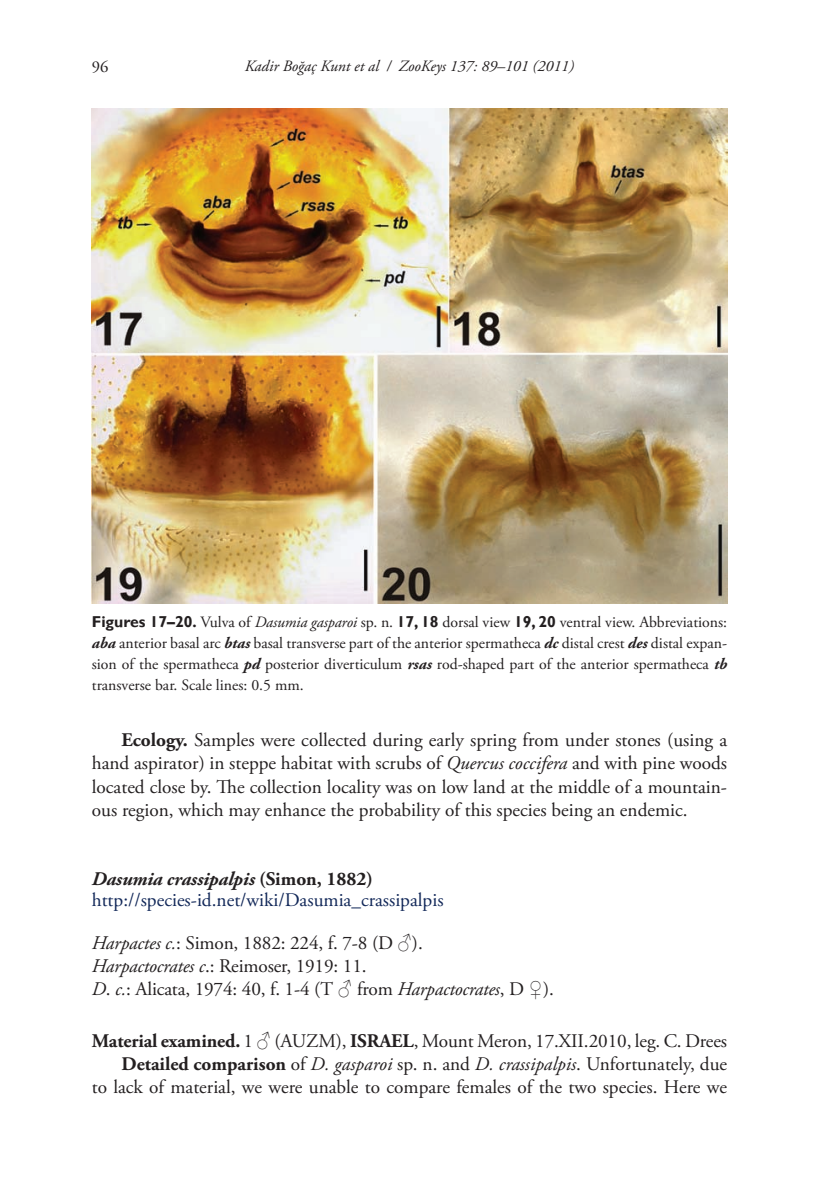
<style>
.page{position:relative;width:819px;height:1191px;background:#fff}
.page>*{position:absolute;margin:0;border:0;box-sizing:border-box;transform-origin:0 0}
.t1{font:19.25px/23.1px "Adobe Garamond Pro";color:#231f20;text-align:justify}
.t2{font:19.25px/21px "Adobe Garamond Pro";color:#122859}
.t3{font:16.62px "Adobe Garamond Pro";color:#231f20}
.t4{font:15.75px/21px "Adobe Garamond Pro";color:#231f20;text-align:justify}
.t5{font:italic 15.75px "Adobe Garamond Pro";color:#231f20}
.s1{font-family:"Gill Sans";font-weight:700}
.s2{font-style:italic}
.s3{font-weight:700;font-style:italic}
.s4{font-weight:700}
.s5{font-weight:700;font-style:italic;color:#231f20}
.s6{font-weight:700;color:#231f20}
.s7{font-family:"Garamond"}
</style>
<div class="page">
<img style="left:92px;top:108px;width:635px;height:495px">
<p class="t3" style="left:92px;top:56px;width:18px">96</p>
<p class="t5" style="left:245px;top:57px;width:331px">Kadir Boğaç Kunt et al / ZooKeys 137: 89–101 (2011)</p>
<p class="t4" style="left:92px;top:612px;width:636px"><span class="s1">Figures 17–20.</span> Vulva of <span class="s2">Dasumia gasparoi</span> sp. n. <span class="s1">17, 18</span> dorsal view <span class="s1">19, 20</span> ventral view. Abbreviations: <span class="s3">aba</span> anterior basal arc <span class="s3">btas</span> basal transverse part of the anterior spermatheca <span class="s3">dc</span> distal crest <span class="s3">des</span> distal expan&shy;sion of the spermatheca <span class="s3">pd</span> posterior diverticulum <span class="s3">rsas</span> rod-shaped part of the anterior spermatheca <span class="s3">tb </span>transverse bar. Scale lines: 0.5 mm.</p>
<p class="t1" style="left:92px;top:729px;width:636px;text-indent:30px"><span class="s4">Ecology.</span> Samples were collected during early spring from under stones (using a hand aspirator) in steppe habitat with scrubs of <span class="s2">Quercus coccifera</span> and with pine woods located close by. The collection locality was on low land at the middle of a mountain&shy;ous region, which may enhance the probability of this species being an endemic.</p>
<p class="t2" style="left:92px;top:869px;width:353px"><span class="s5">Dasumia crassipalpis</span> <span class="s6">(Simon, 1882) </span>http://species-id.net/wiki/Dasumia_crassipalpis</p>
<p class="t1" style="left:92px;top:932px;width:463px;text-align:left"><span class="s2">Harpactes c.</span>: Simon, 1882: 224, f. 7-8 (D <span class="s7">♂</span>).<br><span class="s2">Harpactocrates c</span>.: Reimoser, 1919: 11.<br><span class="s2">D</span>. <span class="s2">c.</span>: Alicata, 1974: 40, f. 1-4 (T <span class="s7">♂</span> from <span class="s2">Harpactocrates</span>, D <span class="s7">♀</span>).</p>
<p class="t1" style="left:92px;top:1029px;width:636px;text-align:right"><span class="s4">Material examined.</span> 1 <span class="s7">♂</span> (AUZM), <span class="s4">ISRAEL</span>, Mount Meron, 17.XII.2010, leg. C. Drees<br><span class="s4">Detailed comparison</span> of <span class="s2">D. gasparoi</span> sp. n. and <span class="s2">D. crassipalpis</span>. Unfortunately, due<br>to lack of material, we were unable to compare females of the two species. Here we</p>
</div>
